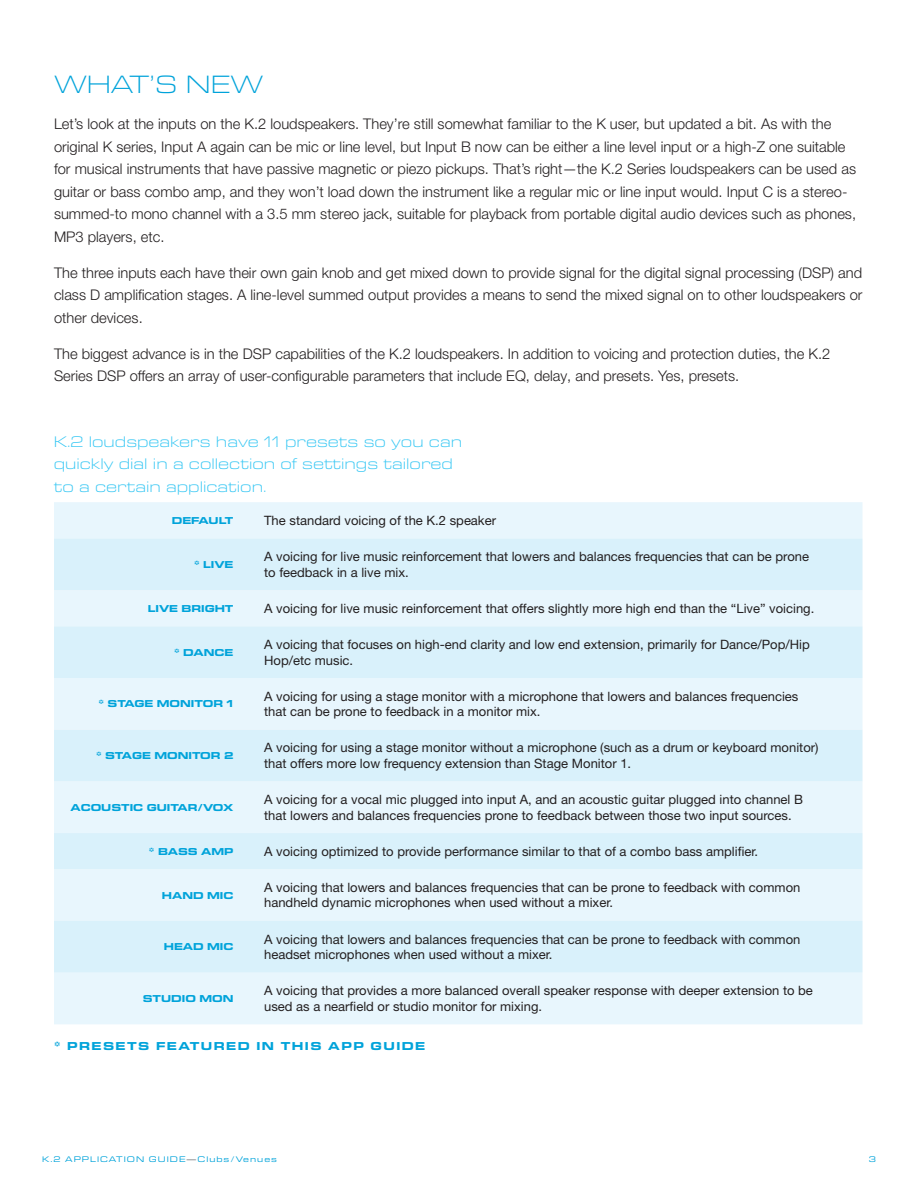
<style>
.page{position:relative;width:918px;height:1188px;background:#fff}
.page>*{position:absolute;margin:0;border:0;box-sizing:border-box;transform-origin:0 0}
.Heading{font:300 expanded 25.5px "Eurostile Next LT Pro";color:#00a3da}
.Body_Copy{font:300 expanded 15.6px/22.5px "Eurostile Next LT Pro";color:#30c5f3}
.Body_Copy-2{font:300 14.7px/22.5px "Helvetica Neue LT Pro";color:#231f20}
.Table_Copy{font:12.9px/15.5px "Helvetica Neue LT Pro";color:#231f20}
.Subheader_1{font:700 expanded 11.7px "Eurostile Next LT Pro";letter-spacing:.12em;color:#00a3da}
.Table_Left_Blue{font:700 expanded 10.2px "Eurostile Next LT Pro";color:#00a3da}
.t1{font:expanded 8.25px "Eurostile Next LT Pro";letter-spacing:.12em;color:#00a3da}
.s1{color:#11161f}
</style>
<div class="page">
<div style="left:54px;top:502px;width:808px;height:522px;background:#e8f6fd"></div>
<svg style="left:54px;top:538px;width:808px;height:435px;background:#dff3fb"></svg>
<p class="Heading" style="left:54px;top:71px;width:211px">WHAT’S NEW</p>
<p class="Body_Copy-2" style="left:54px;top:113px;width:804px">Let’s look at the inputs on the K.2 loudspeakers. They’re still somewhat familiar to the K user, but updated a bit. As with the original K series, Input A again can be mic or line level, but Input B now can be either a line level input or a high-Z one suitable for musical instruments that have passive magnetic or piezo pickups. That’s right—the K.2 Series loudspeakers can be used as guitar or bass combo amp, and they won’t load down the instrument like a regular mic or line input would. Input C is a stereo&shy;summed-to mono channel with a 3.5 mm stereo jack, suitable for playback from portable digital audio devices such as phones, MP3 players, etc.</p>
<p class="Body_Copy-2" style="left:54px;top:261px;width:810px;text-align:justify">The three inputs each have their own gain knob and get mixed down to provide signal for the digital signal processing (DSP) and class D amplification stages. A line-level summed output provides a means to send the mixed signal on to other loudspeakers or other devices.</p>
<p class="Body_Copy-2" style="left:54px;top:342px;width:778px">The biggest advance is in the DSP capabilities of the K.2 loudspeakers. In addition to voicing and protection duties, the K.2<br>Series DSP offers an array of user-configurable parameters that include EQ, delay, and presets. Yes, presets.</p>
<p class="Body_Copy" style="left:54px;top:430px;width:410px">K.2 loudspeakers have 11 presets so you can quickly dial in a collection of settings tailored to a certain application.</p>
<p class="Table_Left_Blue" style="left:172px;top:515px;width:63px">DEFAULT</p>
<p class="Table_Copy" style="left:264px;top:512px;width:233px">The standard voicing of the K.2 speaker</p>
<p class="Table_Left_Blue" style="left:194px;top:559px;width:41px">* LIVE</p>
<p class="Table_Copy" style="left:264px;top:549px;width:546px">A voicing for live music reinforcement that lowers and balances frequencies that can be prone to feedback in a live mix.</p>
<p class="Table_Left_Blue" style="left:148px;top:603px;width:87px">LIVE BRIGHT</p>
<p class="Table_Copy" style="left:264px;top:600px;width:552px">A voicing for live music reinforcement that offers slightly more high end than the “Live” voicing.</p>
<p class="Table_Left_Blue" style="left:174px;top:646px;width:61px">* DANCE</p>
<p class="Table_Copy" style="left:264px;top:636px;width:547px">A voicing that focuses on high-end clarity and low end extension, primarily for Dance/Pop/Hip<br>Hop/etc music.</p>
<p class="Table_Left_Blue" style="left:99px;top:698px;width:136px">* STAGE MONITOR 1</p>
<p class="Table_Copy" style="left:264px;top:688px;width:536px">A voicing for using a stage monitor with a microphone that lowers and balances frequencies that can be prone to feedback in a monitor mix.</p>
<p class="Table_Left_Blue" style="left:96px;top:750px;width:139px">* STAGE MONITOR 2</p>
<p class="Table_Copy" style="left:264px;top:740px;width:556px">A voicing for using a stage monitor without a microphone (such as a drum or keyboard monitor) that offers more low frequency extension than Stage Monitor 1.</p>
<p class="Table_Left_Blue" style="left:71px;top:802px;width:164px">ACOUSTIC GUITAR/VOX</p>
<p class="Table_Copy" style="left:264px;top:791px;width:540px">A voicing for a vocal mic plugged into input A, and an acoustic guitar plugged into channel B that lowers and balances frequencies prone to feedback between those two input sources.</p>
<p class="Table_Left_Blue" style="left:149px;top:845px;width:86px">* BASS AMP</p>
<p class="Table_Copy" style="left:264px;top:843px;width:496px">A voicing optimized to provide performance similar to that of a combo bass amplifier.</p>
<p class="Table_Left_Blue" style="left:162px;top:889px;width:73px">HAND MIC</p>
<p class="Table_Copy" style="left:264px;top:879px;width:538px">A voicing that lowers and balances frequencies that can be prone to feedback with common handheld dynamic microphones when used without a mixer.</p>
<p class="Table_Left_Blue" style="left:164px;top:941px;width:71px">HEAD MIC</p>
<p class="Table_Copy" style="left:264px;top:931px;width:538px">A voicing that lowers and balances frequencies that can be prone to feedback with common headset microphones when used without a mixer.</p>
<p class="Table_Left_Blue" style="left:143px;top:993px;width:92px">STUDIO MON</p>
<p class="Table_Copy" style="left:264px;top:983px;width:550px">A voicing that provides a more balanced overall speaker response with deeper extension to be used as a nearfield or studio monitor for mixing.</p>
<p class="Subheader_1" style="left:54px;top:1040px;width:373px">* PRESETS FEATURED IN THIS APP GUIDE</p>
<p class="t1" style="left:42px;top:1155px;width:236px">K.2 APPLICATION GUIDE<span class="s1">—</span>Clubs/Venues</p>
<p class="t1" style="left:869px;top:1155px;width:9px">3</p>
</div>
